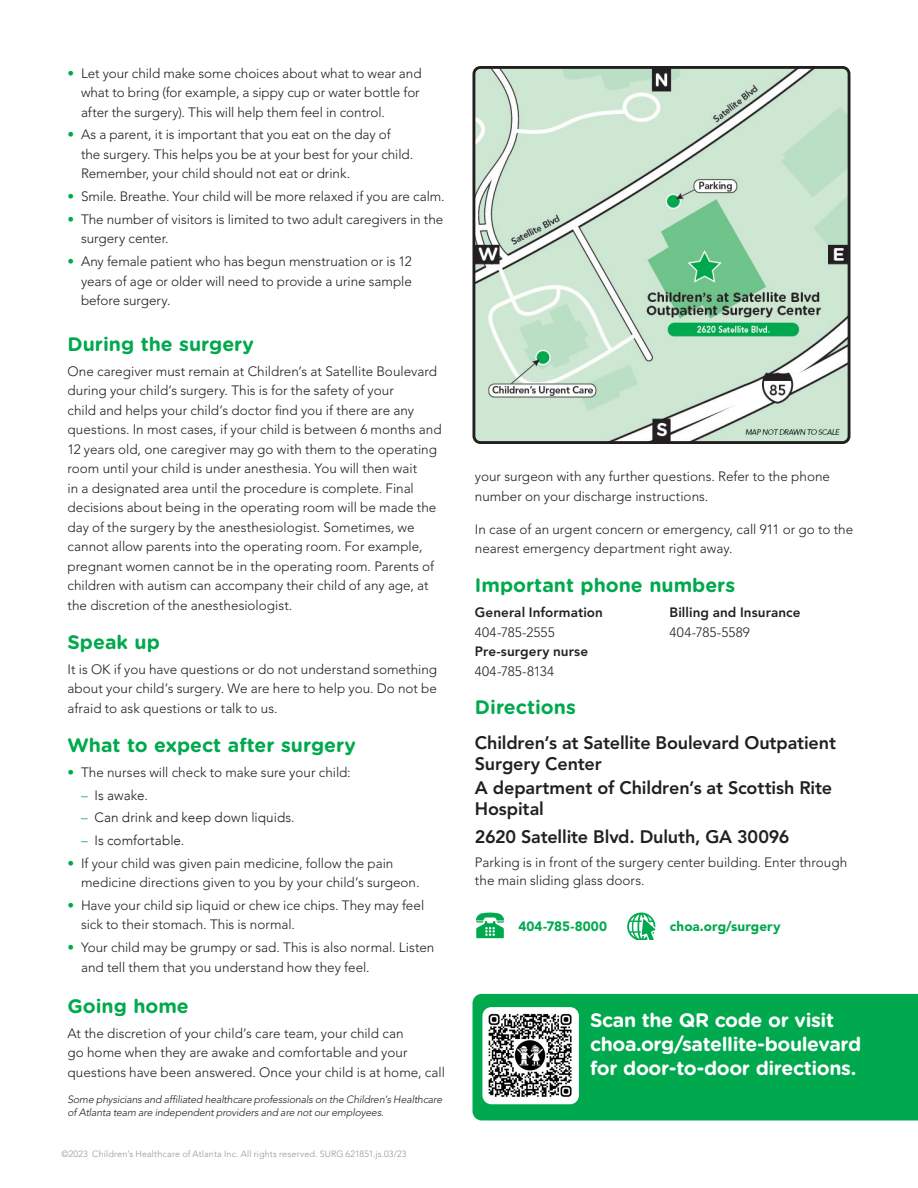
<style>
.page{position:relative;width:918px;height:1188px;background:#fff}
.page>*{position:absolute;margin:0;border:0;box-sizing:border-box;transform-origin:0 0}
.Primary_Crosshead_Go{font:700 19.5px "Gotham Rounded";color:#00a94e}
.Headline_Gotham{font:700 19.5px/24px "Gotham Rounded";letter-spacing:-.02em;color:#fff}
.Text{font:700 19.5px "Gotham Rounded";color:#00a94e}
.List_Item{font:800 18px/21px "Avenir LT Std";letter-spacing:-.01em;color:#231f20}
.List_Item_Name{font:800 18px/21px "Avenir LT Std";letter-spacing:-.01em;color:#231f20}
.Text-2{font:300 13.5px/19.5px "Avenir LT Std";color:#231f20}
.List_Item-2{font:800 13.5px/19.5px "Avenir LT Std";letter-spacing:.005em;color:#231f20}
.List_Item-3{font:300 13.5px/18.3px "Avenir LT Std";color:#231f20}
.t1{font:300 13.5px "Avenir";letter-spacing:.005em;color:#231f20}
.Intro_to_Bulleted_Li{font:900 13.5px "Avenir LT Std";letter-spacing:.005em;color:#00a94e}
.Statement{font:italic 300 10.5px/12.6px "Avenir LT Std";letter-spacing:-.015em;color:#231f20}
.Copyright{font:300 9px "Avenir LT Std";letter-spacing:.015em;color:#939598}
.s1{font-weight:900;color:#00a94e}
.s2{font-family:"Avenir LT Std";color:#00a94e}
.s3{font-weight:300}
</style>
<div class="page">
<svg style="left:476px;top:913px;width:28px;height:25px"></svg>
<svg style="left:627px;top:913px;width:29px;height:27px"></svg>
<img style="left:476px;top:70px;width:370px;height:370px">
<div style="left:472px;top:66px;width:378px;height:378px;border:3px solid #231f20;border-radius:6px"></div>
<div style="left:473px;top:994px;width:445px;height:127px;background:#00a94e"></div>
<div style="left:482px;top:1007px;width:97px;height:97px;background:#fff;border-radius:9px"></div>
<img style="left:488px;top:1013px;width:84px;height:84px">
<p class="Text-2" style="left:81px;top:63px;width:342px;text-indent:-14px"><span class="s1">•</span> Let your child make some choices about what to wear and what to bring (for example, a sippy cup or water bottle for after the surgery). This will help them feel in control.</p>
<p class="Text-2" style="left:81px;top:125px;width:334px;text-indent:-14px"><span class="s1">•</span> As a parent, it is important that you eat on the day of the surgery. This helps you be at your best for your child.<br>Remember, your child should not eat or drink.</p>
<p class="Text-2" style="left:68px;top:187px;width:379px"><span class="s1">•</span> Smile. Breathe. Your child will be more relaxed if you are calm.</p>
<p class="Text-2" style="left:81px;top:210px;width:364px;text-indent:-14px"><span class="s1">•</span> The number of visitors is limited to two adult caregivers in the surgery center.</p>
<p class="Text-2" style="left:81px;top:252px;width:332px;text-align:justify;text-indent:-14px"><span class="s1">•</span> Any female patient who has begun menstruation or is 12 years of age or older will need to provide a urine sample before surgery.</p>
<p class="Primary_Crosshead_Go" style="left:68px;top:330px;width:188px">During the surgery</p>
<p class="Text-2" style="left:68px;top:361px;width:376px">One caregiver must remain at Children’s at Satellite Boulevard during your child’s surgery. This is for the safety of your<br>child and helps your child’s doctor find you if there are any questions. In most cases, if your child is between 6 months and 12 years old, one caregiver may go with them to the operating room until your child is under anesthesia. You will then wait<br>in a designated area until the procedure is complete. Final decisions about being in the operating room will be made the day of the surgery by the anesthesiologist. Sometimes, we cannot allow parents into the operating room. For example, pregnant women cannot be in the operating room. Parents of children with autism can accompany their child of any age, at the discretion of the anesthesiologist.</p>
<p class="Primary_Crosshead_Go" style="left:68px;top:628px;width:94px">Speak up</p>
<p class="Text-2" style="left:68px;top:659px;width:371px;text-align:justify">It is OK if you have questions or do not understand something about your child’s surgery. We are here to help you. Do not be afraid to ask questions or talk to us.</p>
<p class="Primary_Crosshead_Go" style="left:68px;top:731px;width:290px">What to expect after surgery</p>
<p class="Text-2" style="left:68px;top:762px;width:285px"><span class="s1">•</span> The nurses will check to make sure your child:</p>
<p class="t1" style="left:81px;top:787px;width:68px"><span class="s2">–</span> Is awake.</p>
<p class="t1" style="left:81px;top:810px;width:215px"><span class="s2">–</span> Can drink and keep down liquids.</p>
<p class="t1" style="left:81px;top:832px;width:105px"><span class="s2">–</span> Is comfortable.</p>
<p class="Text-2" style="left:81px;top:853px;width:340px;text-indent:-14px"><span class="s1">•</span> If your child was given pain medicine, follow the pain medicine directions given to you by your child’s surgeon.</p>
<p class="Text-2" style="left:81px;top:896px;width:345px;text-indent:-14px"><span class="s1">•</span> Have your child sip liquid or chew ice chips. They may feel sick to their stomach. This is normal.</p>
<p class="Text-2" style="left:81px;top:938px;width:355px;text-indent:-14px"><span class="s1">•</span> Your child may be grumpy or sad. This is also normal. Listen and tell them that you understand how they feel.</p>
<p class="Primary_Crosshead_Go" style="left:68px;top:992px;width:123px">Going home</p>
<p class="Text-2" style="left:68px;top:1024px;width:379px">At the discretion of your child’s care team, your child can<br>go home when they are awake and comfortable and your questions have been answered. Once your child is at home, call</p>
<p class="Statement" style="left:68px;top:1093px;width:376px">Some physicians and affiliated healthcare professionals on the Children’s Healthcare of Atlanta team are independent providers and are not our employees.</p>
<p class="Copyright" style="left:62px;top:1149px;width:347px">©2023 Children’s Healthcare of Atlanta Inc. All rights reserved. SURG 621851.js.03/23</p>
<p class="Text-2" style="left:475px;top:467px;width:357px">your surgeon with any further questions. Refer to the phone number on your discharge instructions.</p>
<p class="Text-2" style="left:475px;top:519px;width:380px">In case of an urgent concern or emergency, call 911 or go to the nearest emergency department right away.</p>
<p class="Primary_Crosshead_Go" style="left:475px;top:571px;width:262px">Important phone numbers</p>
<p class="List_Item-2" style="left:475px;top:603px;width:130px">General Information<br><span class="s3">404-785-2555<br></span>Pre-surgery nurse<br><span class="s3">404-785-8134</span></p>
<p class="List_Item-2" style="left:670px;top:603px;width:132px">Billing and Insurance<br><span class="s3">404-785-5589</span></p>
<p class="Text" style="left:475px;top:693px;width:102px">Directions</p>
<p class="List_Item_Name" style="left:475px;top:732px;width:363px">Children’s at Satellite Boulevard Outpatient<br>Surgery Center</p>
<p class="List_Item" style="left:475px;top:777px;width:359px">A department of Children’s at Scottish Rite<br>Hospital</p>
<p class="List_Item" style="left:475px;top:826px;width:316px">2620 Satellite Blvd. Duluth, GA 30096</p>
<p class="List_Item-3" style="left:475px;top:853px;width:374px">Parking is in front of the surgery center building. Enter through the main sliding glass doors.</p>
<p class="Intro_to_Bulleted_Li" style="left:519px;top:918px;width:90px">404-785-8000</p>
<p class="Intro_to_Bulleted_Li" style="left:670px;top:918px;width:112px">choa.org/surgery</p>
<p class="Headline_Gotham" style="left:590px;top:1007px;width:273px">Scan the QR code or visit choa.org/satellite-boulevard for door-to-door directions.</p>
</div>
